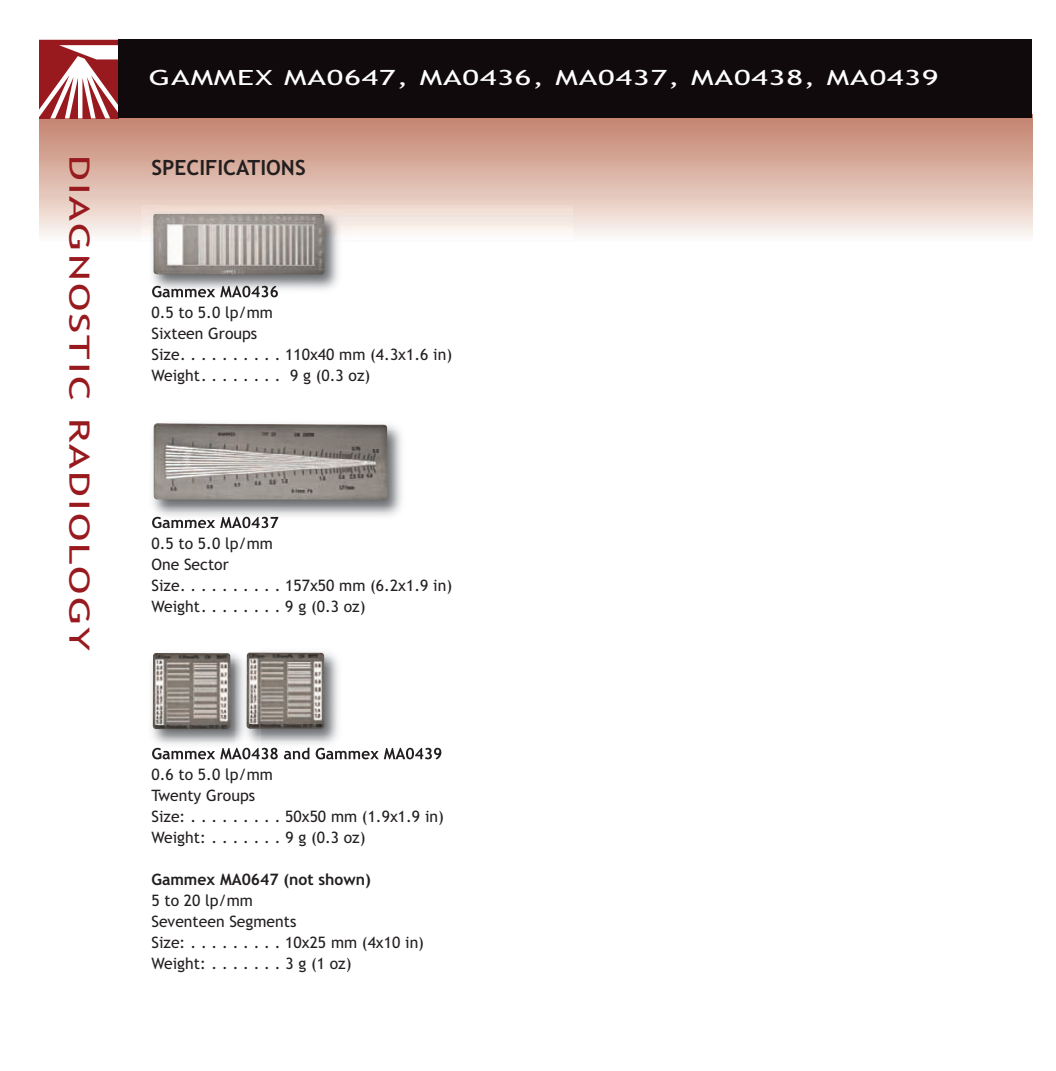
<style>
.page{position:relative;width:1056px;height:1071px;background:#fff}
.page>*{position:absolute;margin:0;border:0;box-sizing:border-box;transform-origin:0 0}
.t1{font:28px "Trebuchet MS";letter-spacing:.05em;color:#981a1e;scale:1.5 1}
.t2{font:21px "Trebuchet MS";letter-spacing:.03em;color:#fff;scale:1.5 1}
.t3{font:700 21px "Trebuchet MS";color:#231f20}
.t4{font:15.75px/21px "Trebuchet MS";color:#231f20}
.t5{font:700 15.75px "Trebuchet MS";color:#231f20}
</style>
<div class="page">
<div style="left:39px;top:114px;width:992px;height:127px;background:linear-gradient(to bottom,#c17d67,#fbf7f2)"></div>
<svg style="left:39px;top:40px;width:79px;height:78px"></svg>
<div style="left:118px;top:39px;width:913px;height:79px;background:#110a0c"></div>
<img style="left:141px;top:206px;width:431px;height:92px">
<img style="left:152px;top:286px;width:126px;height:11px">
<img style="left:153px;top:214px;width:171px;height:61px">
<img style="left:152px;top:425px;width:250px;height:94px">
<img style="left:152px;top:517px;width:126px;height:9px">
<img style="left:154px;top:423px;width:233px;height:77px">
<img style="left:152px;top:653px;width:84px;height:107px">
<img style="left:152px;top:748px;width:84px;height:11px">
<img style="left:153px;top:653px;width:77px;height:76px;border-radius:3px">
<img style="left:236px;top:652px;width:206px;height:108px">
<img style="left:246px;top:653px;width:78px;height:76px">
<h1 class="t1" style="left:96px;top:155px;width:332px;rotate:90deg">DIAGNOSTIC RADIOLOGY</h1>
<h2 class="t2" style="left:149px;top:66px;width:528px">GAMMEX MA0647, MA0436, MA0437, MA0438, MA0439</h2>
<h2 class="t3" style="left:151px;top:155px;width:156px">SPECIFICATIONS</h2>
<p class="t4" style="left:151px;top:302px;width:302px">0.5 to 5.0 lp/mm<br>Sixteen Groups<br>Size. . . . . . . . . . 110x40 mm (4.3x1.6 in)<br>Weight. . . . . . . . 9 g (0.3 oz)</p>
<p class="t5" style="left:151px;top:514px;width:129px">Gammex MA0437</p>
<p class="t4" style="left:151px;top:533px;width:302px">0.5 to 5.0 lp/mm<br>One Sector<br>Size. . . . . . . . . . 157x50 mm (6.2x1.9 in)<br>Weight. . . . . . . . 9 g (0.3 oz)</p>
<p class="t4" style="left:151px;top:764px;width:294px">0.6 to 5.0 lp/mm<br>Twenty Groups<br>Size: . . . . . . . . . 50x50 mm (1.9x1.9 in)<br>Weight: . . . . . . . 9 g (0.3 oz)</p>
<p class="t5" style="left:151px;top:871px;width:221px">Gammex MA0647 (not shown)</p>
<p class="t4" style="left:151px;top:890px;width:274px">5 to 20 lp/mm<br>Seventeen Segments<br>Size: . . . . . . . . . 10x25 mm (4x10 in)<br>Weight:.......3g(1oz)</p>
</div>
